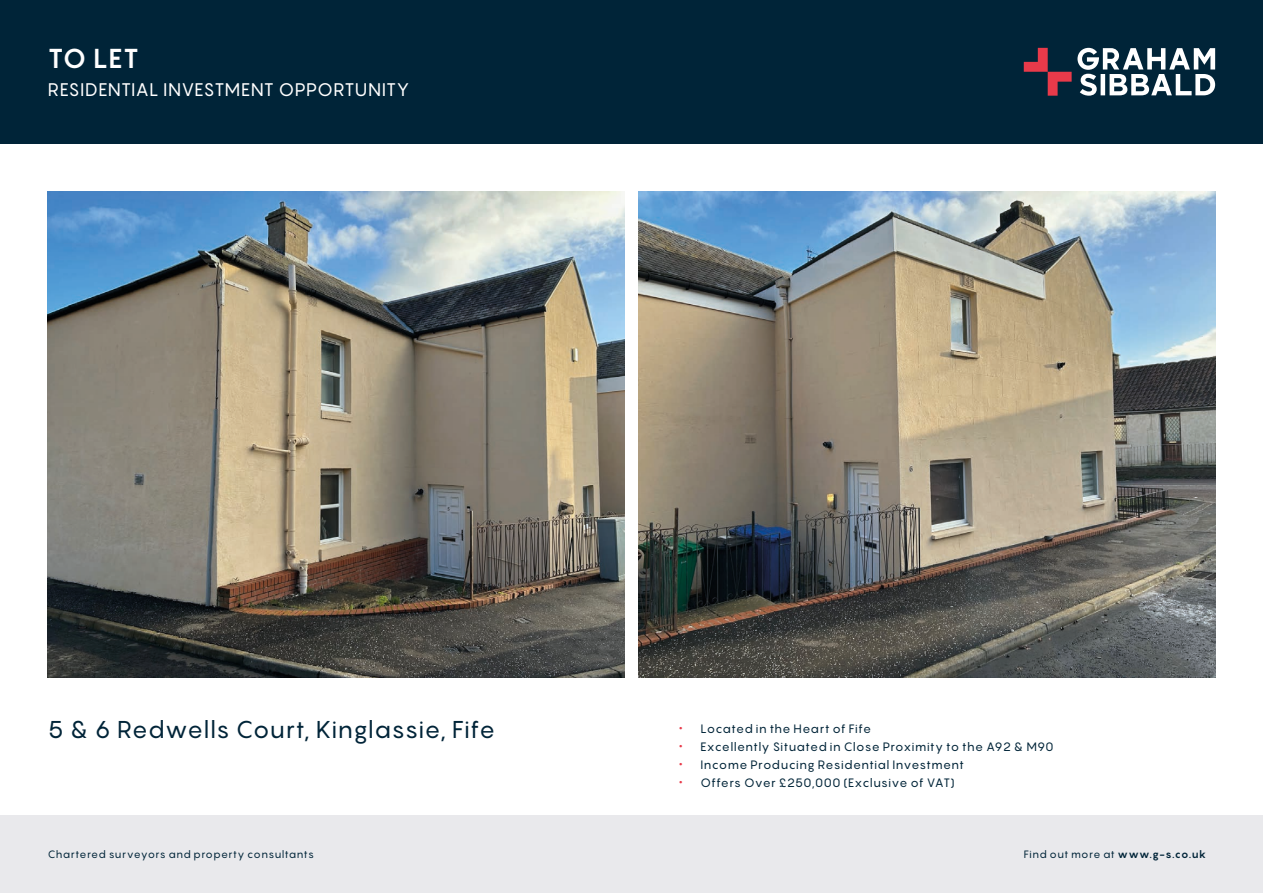
<style>
.page{position:relative;width:1263px;height:893px;background:#fff}
.page>*{position:absolute;margin:0;border:0;box-sizing:border-box;transform-origin:0 0}
.t1{font:700 27px "Pangram";color:#fff}
.t2{font:24px "Pangram";letter-spacing:.015em;color:#002438}
.t3{font:18px "Pangram";letter-spacing:.015em;color:#fff}
.t4{font:12px "Pangram";letter-spacing:.035em;color:#002438}
.t5{font:10.5px "Pangram";letter-spacing:.04em;color:#002438}
.s1{font-size:16.5px;color:#e83a4a}
.s2{font-weight:700}
</style>
<div class="page">
<img style="left:48px;top:191px;width:576px;height:487px">
<img style="left:639px;top:191px;width:576px;height:487px">
<div style="left:0;top:815px;width:1263px;height:78px;background:#e9e9ec"></div>
<div style="left:0;top:0;width:1263px;height:144px;background:#002438"></div>
<svg style="left:1077px;top:48px;width:138px;height:48px"></svg>
<svg style="left:1024px;top:48px;width:47px;height:48px"></svg>
<h1 class="t1" style="left:48px;top:41px;width:92px">TO LET</h1>
<h3 class="t3" style="left:48px;top:77px;width:363px">RESIDENTIAL INVESTMENT OPPORTUNITY</h3>
<h2 class="t2" style="left:48px;top:714px;width:449px">5 &amp; 6 Redwells Court, Kinglassie, Fife</h2>
<p class="t4" style="left:679px;top:721px;width:194px"><span class="s1">•</span> Located in the Heart of Fife</p>
<p class="t4" style="left:679px;top:739px;width:376px"><span class="s1">•</span> Excellently Situated in Close Proximity to the A92 &amp; M90</p>
<p class="t4" style="left:679px;top:757px;width:286px"><span class="s1">•</span> Income Producing Residential Investment</p>
<p class="t4" style="left:679px;top:775px;width:277px"><span class="s1">•</span> Offers Over £250,000 (Exclusive of VAT)</p>
<p class="t5" style="left:48px;top:848px;width:268px">Chartered surveyors and property consultants</p>
<p class="t5" style="left:1024px;top:848px;width:184px">Find out more at <span class="s2">www.g-s.co.uk</span></p>
</div>
